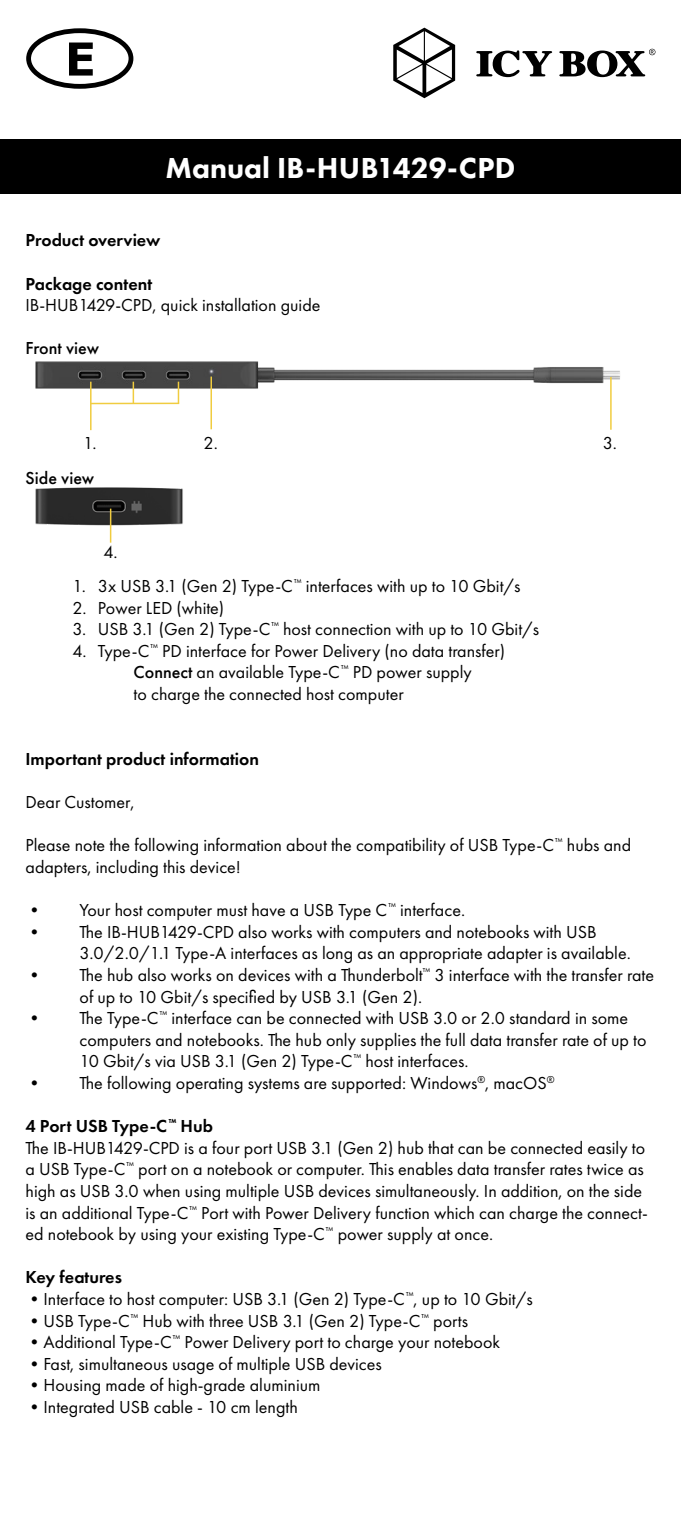
<style>
.page{position:relative;width:681px;height:1531px;background:#fff}
.page>*{position:absolute;margin:0;border:0;box-sizing:border-box;transform-origin:0 0}
.t1{font:800 30px "Futura PT";color:#fff}
.t2{font:18px/21.6px "Futura PT";color:#000}
.t3{font:600 18px "Futura PT";color:#000}
.t4{font:500 18px "Futura PT";color:#000}
.s1{font-weight:500}
.s2{font-weight:600}
</style>
<div class="page">
<svg style="left:393px;top:28px;width:62px;height:70px"></svg>
<svg style="left:476px;top:49px;width:179px;height:28px"></svg>
<div style="left:0;top:139px;width:680px;height:55px;background:#000"></div>
<div style="left:26px;top:28px;width:107px;height:61px;border:5px solid #000;border-radius:50%"></div>
<svg style="left:69px;top:43px;width:24px;height:33px"></svg>
<img style="left:35px;top:487px;width:148px;height:56px">
<hr style="left:110px;top:509px;width:1px;height:34px;background:#f0cc40">
<hr style="left:680px;top:139px;width:1px;height:55px;background:#000">
<img style="left:35px;top:361px;width:585px;height:50px">
<hr style="left:210px;top:376px;width:2px;height:53px;background:#f0cc40">
<hr style="left:90px;top:382px;width:1px;height:48px;background:#f0cc40">
<hr style="left:132px;top:382px;width:2px;height:22px;background:#f0cc40">
<svg style="left:178px;top:382px;width:1px;height:21px"></svg>
<hr style="left:91px;top:403px;width:88px;height:1px;background:#f0cc40">
<hr style="left:610px;top:377px;width:1px;height:53px;background:#f0cc40">
<h1 class="t1" style="left:165px;top:149px;width:351px">Manual IB-HUB1429-CPD</h1>
<p class="t3" style="left:26px;top:229px;width:136px">Product overview</p>
<p class="t3" style="left:26px;top:272px;width:128px">Package content</p>
<p class="t2" style="left:26px;top:294px;width:296px">IB-HUB1429-CPD, quick installation guide</p>
<p class="t4" style="left:26px;top:337px;width:75px">Front view</p>
<p class="t2" style="left:83px;top:432px;width:15px">1.</p>
<p class="t2" style="left:203px;top:432px;width:16px">2.</p>
<p class="t2" style="left:602px;top:432px;width:15px">3.</p>
<p class="t4" style="left:26px;top:467px;width:70px">Side view</p>
<p class="t2" style="left:103px;top:541px;width:16px">4.</p>
<p class="t2" style="left:72px;top:575px;width:449px">1. 3x USB 3.1 (Gen 2) Type-C<sup>™</sup> interfaces with up to 10 Gbit/s</p>
<p class="t2" style="left:72px;top:597px;width:153px">2. Power LED (white)</p>
<p class="t2" style="left:72px;top:618px;width:468px">3. USB 3.1 (Gen 2) Type-C<sup>™</sup> host connection with up to 10 Gbit/s</p>
<p class="t2" style="left:134px;top:640px;width:373px;text-indent:-61px">4. Type-C<sup>™</sup> PD interface for Power Delivery (no data transfer)<br><span class="s1">Connect</span> an available Type-C<sup>™</sup> PD power supply<br>to charge the connected host computer</p>
<p class="t3" style="left:26px;top:747px;width:235px">Important product information</p>
<p class="t2" style="left:26px;top:791px;width:111px">Dear Customer,</p>
<p class="t2" style="left:26px;top:834px;width:607px">Please note the following information about the compatibility of USB Type-C<sup>™</sup> hubs and adapters, including this device!</p>
<p class="t2" style="left:26px;top:899px;width:441px">• Your host computer must have a USB Type C<sup>™</sup> interface.</p>
<p class="t2" style="left:80px;top:921px;width:552px;text-indent:-54px">• The IB-HUB1429-CPD also works with computers and notebooks with USB<br>3.0/2.0/1.1 Type-A interfaces as long as an appropriate adapter is available.</p>
<p class="t2" style="left:80px;top:964px;width:575px;text-indent:-54px">• The hub also works on devices with a Thunderbolt<sup>™</sup> 3 interface with the transfer rate of up to 10 Gbit/s specified by USB 3.1 (Gen 2).</p>
<p class="t2" style="left:80px;top:1007px;width:568px;text-indent:-54px">• The Type-C<sup>™</sup> interface can be connected with USB 3.0 or 2.0 standard in some computers and notebooks. The hub only supplies the full data transfer rate of up to<br>10 Gbit/s via USB 3.1 (Gen 2) Type-C<sup>™</sup> host interfaces.</p>
<p class="t2" style="left:26px;top:1072px;width:530px">• The following operating systems are supported: Windows<sup>®</sup>, macOS<sup>®</sup></p>
<p class="t2" style="left:26px;top:1115px;width:623px"><span class="s2">4 Port USB Type-C</span> <sup>™</sup> <span class="s2">Hub<br></span>The IB-HUB1429-CPD is a four port USB 3.1 (Gen 2) hub that can be connected easily to a USB Type-C<sup>™</sup> port on a notebook or computer. This enables data transfer rates twice as high as USB 3.0 when using multiple USB devices simultaneously. In addition, on the side is an additional Type-C<sup>™</sup> Port with Power Delivery function which can charge the connect&shy;ed notebook by using your existing Type-C<sup>™</sup> power supply at once.</p>
<p class="t3" style="left:26px;top:1266px;width:98px">Key features</p>
<p class="t2" style="left:26px;top:1288px;width:508px">•Interface to host computer: USB 3.1 (Gen 2) Type-C<sup>™</sup>, up to 10 Gbit/s</p>
<p class="t2" style="left:26px;top:1309px;width:444px">•USB Type-C<sup>™</sup> Hub with three USB 3.1 (Gen 2) Type-C<sup>™</sup> ports</p>
<p class="t2" style="left:26px;top:1331px;width:476px">•Additional Type-C<sup>™</sup> Power Delivery port to charge your notebook</p>
<p class="t2" style="left:26px;top:1353px;width:357px">•Fast, simultaneous usage of multiple USB devices</p>
<p class="t2" style="left:26px;top:1374px;width:296px">•Housing made of high-grade aluminium</p>
<p class="t2" style="left:26px;top:1396px;width:274px">•Integrated USB cable - 10 cm length</p>
</div>
